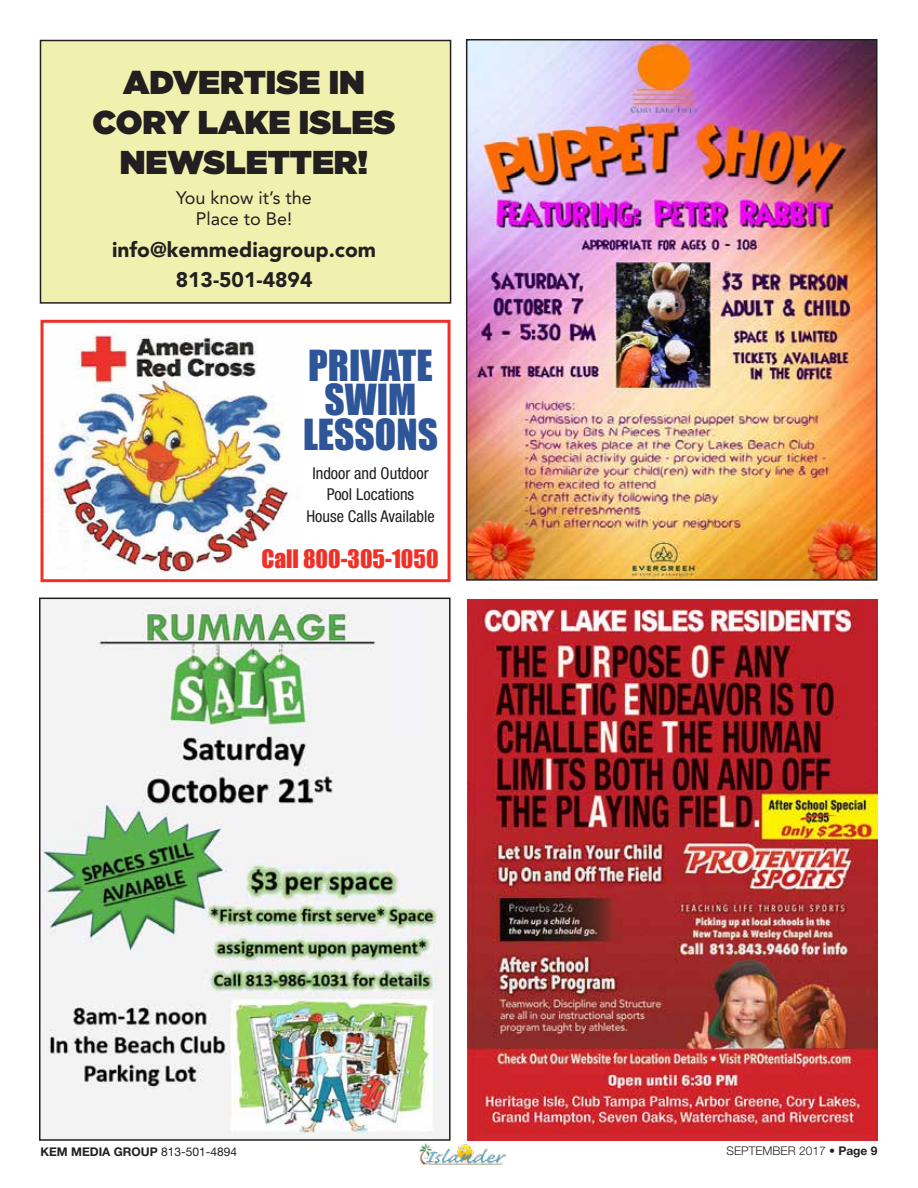
<style>
.page{position:relative;width:918px;height:1188px;background:#fff}
.page>*{position:absolute;margin:0;border:0;box-sizing:border-box;transform-origin:0 0}
.t1{font:39.3px/34.5px "Impact";color:#2e5598;text-align:center}
.t2{font:900 33px/39.6px "Gotham";color:#231f20;text-align:center}
.t3{font:23.4px "Impact";color:#ee3128}
.t4{font:900 21px/30px "Avenir";color:#231f20;text-align:center}
.t5{font:18px/21.6px "Avenir";color:#231f20;text-align:center}
.t6{font:condensed 16.35px/21.3px "Helvetica Neue";color:#231f20;text-align:center}
.t7{font:700 12px "Helvetica Neue";color:#231f20}
.t8{font:300 12px "Helvetica Neue";color:#231f20}
.s1{font-weight:400}
.s2{font-weight:100}
.s3{font-weight:700}
</style>
<div class="page">
<img style="left:419px;top:1143px;width:87px;height:22px">
<img style="left:467px;top:599px;width:410px;height:541px">
<img style="left:469px;top:42px;width:406px;height:536px">
<div style="left:466px;top:39px;width:412px;height:542px;border:2px solid #231f20"></div>
<img style="left:42px;top:601px;width:406px;height:537px">
<div style="left:39px;top:598px;width:412px;height:543px;border:2px solid #231f20"></div>
<img style="left:45px;top:335px;width:246px;height:243px">
<div style="left:41px;top:320px;width:410px;height:262px;border:3px solid #ee3128"></div>
<div style="left:40px;top:40px;width:411px;height:263px;background:#f1f1af"></div>
<div style="left:40px;top:40px;width:411px;height:264px;border:2px solid #231f20"></div>
<h2 class="t2" style="left:93px;top:62px;width:304px">ADVERTISE IN<br>CORY LAKE ISLES<br>NEWSLETTER!</h2>
<p class="t5" style="left:176px;top:187px;width:137px">You know it’s the<br>Place to Be!</p>
<p class="t4" style="left:112px;top:234px;width:266px">info@kemmediagroup.com<br>813-501-4894</p>
<h1 class="t1" style="left:303px;top:348px;width:137px">PRIVATE<br>SWIM<br>LESSONS</h1>
<p class="t6" style="left:306px;top:462px;width:130px">Indoor and Outdoor<br>Pool Locations<br>House Calls Available</p>
<h3 class="t3" style="left:261px;top:545px;width:179px">CALL 800-305-1050</h3>
<p class="t7" style="left:40px;top:1144px;width:198px">KEM MEDIA GROUP <span class="s1">813-501-4894</span></p>
<p class="t8" style="left:727px;top:1144px;width:152px">SEPTEMBER 2017 <span class="s2">•</span> <span class="s3">Page 9</span></p>
</div>
